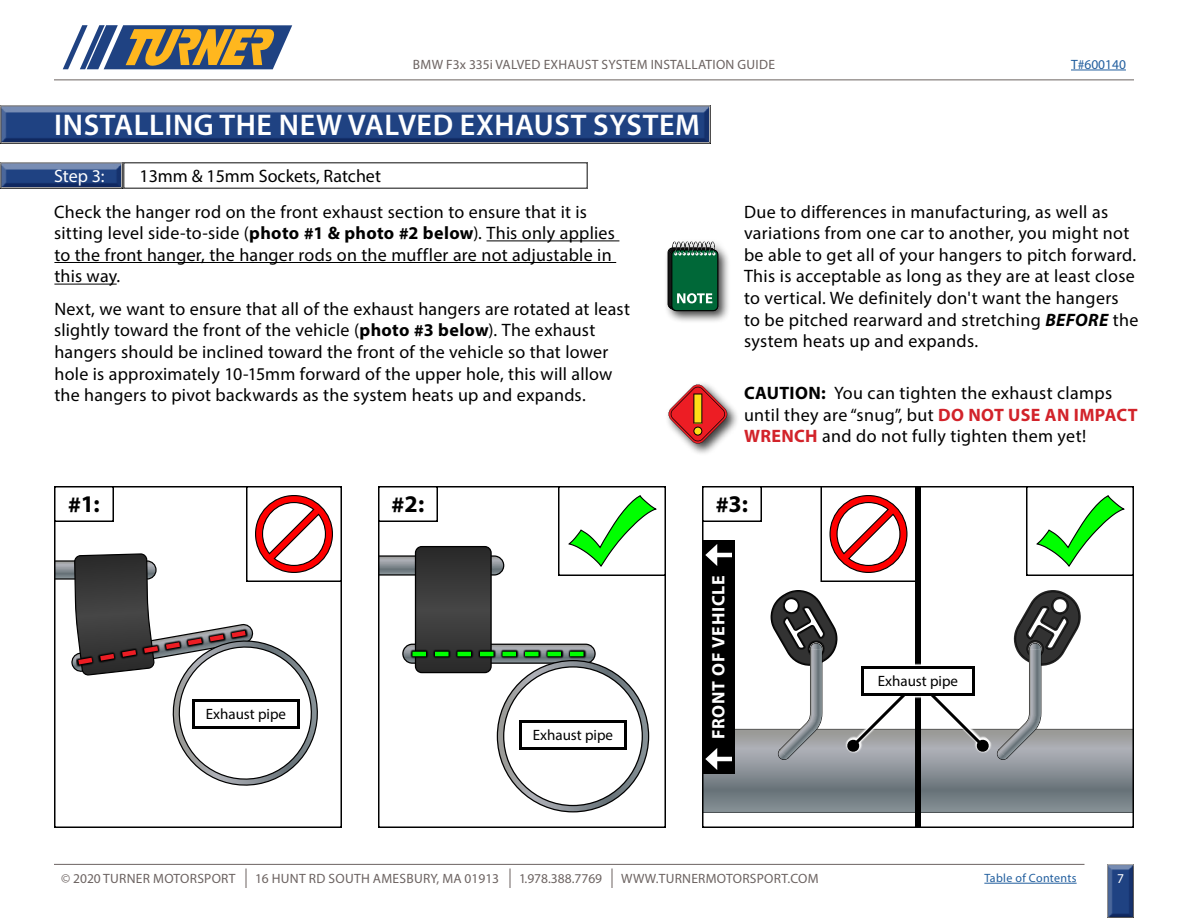
<style>
.page{position:relative;width:1188px;height:918px;background:#fff}
.page>*{position:absolute;margin:0;border:0;box-sizing:border-box;transform-origin:0 0}
.t1{font:600 30px "Myriad Pro";letter-spacing:.02em;color:#fff}
.t2{font:700 24px "Myriad Pro";color:#000}
.t3{font:18px/21.6px "Myriad Pro";letter-spacing:.015em;color:#000}
.t4{font:700 18px "Myriad Pro";letter-spacing:.04em;color:#fff}
.t5{font:18px "Myriad Pro";color:#fff}
.t6{font:15px "Myriad Pro";color:#000}
.t7{font:13.5px "Myriad Pro";letter-spacing:.02em;color:#6c6361}
.t8{font:13.5px "Myriad Pro";color:#6c6361}
.t9{font:13.5px "Myriad Pro";color:#215e9e}
.t10{font:13.5px "Myriad Pro";color:#fff}
.t11{font:12px "Myriad Pro";letter-spacing:.025em;color:#215e9e}
.s1{font-weight:700}
.s2{font-weight:700;font-style:italic}
.s3{font-weight:700;color:#d2232a}
</style>
<div class="page">
<hr style="left:54px;top:80px;width:1080px;height:1px;background:#6c6361">
<hr style="left:984px;top:883px;width:93px;height:1px;background:#215e9e">
<hr style="left:54px;top:864px;width:1030px;height:1px;background:#6c6361">
<svg style="left:612px;top:868px;width:1px;height:20px"></svg>
<svg style="left:246px;top:868px;width:1px;height:20px"></svg>
<svg style="left:510px;top:868px;width:1px;height:20px"></svg>
<svg style="left:63px;top:25px;width:229px;height:44px;background:#8f8875"></svg>
<div style="left:1101px;top:861px;width:39px;height:57px;background:#000;opacity:.75"></div>
<hr style="left:1071px;top:70px;width:55px;height:1px;background:#215e9e">
<div style="left:0;top:101px;width:719px;height:43px;background:#000;opacity:.75"></div>
<div style="left:0;top:158px;width:131px;height:31px;background:#000;opacity:.75"></div>
<div style="left:378px;top:486px;width:288px;height:342px;border:2px solid #000"></div>
<div style="left:54px;top:486px;width:288px;height:342px;border:2px solid #000"></div>
<hr style="left:487px;top:240px;width:132px;height:1px;background:#000">
<hr style="left:54px;top:262px;width:562px;height:1px;background:#000">
<hr style="left:54px;top:284px;width:63px;height:1px;background:#000">
<div style="left:54px;top:486px;width:60px;height:36px;border:2px solid #000"></div>
<div style="left:378px;top:486px;width:60px;height:36px;border:2px solid #000"></div>
<div style="left:246px;top:486px;width:96px;height:96px;border:2px solid #000"></div>
<div style="left:558px;top:486px;width:108px;height:90px;border:2px solid #000"></div>
<svg style="left:379px;top:494px;width:279px;height:319px"></svg>
<div style="left:520px;top:722px;width:106px;height:26px;background:#fff"></div>
<div style="left:519px;top:720px;width:108px;height:30px;border:3px solid #000"></div>
<svg style="left:55px;top:487px;width:279px;height:304px"></svg>
<div style="left:665px;top:380px;width:75px;height:76px;background:#000;opacity:.75"></div>
<svg style="left:668px;top:384px;width:60px;height:60px"></svg>
<svg style="left:705px;top:730px;width:210px;height:82px;background:#80888e"></svg>
<hr style="left:703px;top:729px;width:214px;height:1px;background:#000">
<hr style="left:703px;top:812px;width:214px;height:1px;background:#000">
<svg style="left:921px;top:730px;width:210px;height:82px;background:#828a8f"></svg>
<hr style="left:919px;top:729px;width:214px;height:1px;background:#000">
<hr style="left:919px;top:812px;width:214px;height:1px;background:#000">
<div style="left:918px;top:486px;width:216px;height:342px;border:2px solid #000"></div>
<div style="left:703px;top:566px;width:31px;height:182px;background:#000"></div>
<div style="left:702px;top:566px;width:33px;height:182px;border:2px solid #000"></div>
<div style="left:703px;top:541px;width:31px;height:28px;background:#000"></div>
<div style="left:702px;top:540px;width:33px;height:30px;border:2px solid #000"></div>
<hr style="left:713px;top:553px;width:19px;height:4px;background:#fff">
<svg style="left:705px;top:544px;width:12px;height:22px"></svg>
<div style="left:703px;top:745px;width:31px;height:28px;background:#000"></div>
<div style="left:702px;top:744px;width:33px;height:30px;border:2px solid #000"></div>
<hr style="left:713px;top:757px;width:19px;height:4px;background:#fff">
<svg style="left:705px;top:748px;width:12px;height:22px"></svg>
<div style="left:702px;top:486px;width:60px;height:36px;border:2px solid #000"></div>
<div style="left:664px;top:238px;width:67px;height:85px;background:#000;opacity:.75"></div>
<div style="left:668px;top:248px;width:47px;height:61px;border:1px solid #000;border-radius:5px"></div>
<div style="left:669px;top:248px;width:46px;height:61px;border:1px solid #000;border-radius:5px"></div>
<div style="left:670px;top:249px;width:46px;height:61px;border:1px solid #000;border-radius:5px"></div>
<div style="left:671px;top:250px;width:46px;height:61px;border:1px solid #000;border-radius:5px"></div>
<div style="left:672px;top:250px;width:46px;height:61px;background:#006838;border-radius:5px"></div>
<div style="left:672px;top:250px;width:46px;height:61px;border:1px solid #000;border-radius:5px"></div>
<svg style="left:677px;top:293px;width:35px;height:10px"></svg>
<svg style="left:672px;top:242px;width:43px;height:13px"></svg>
<div style="left:820px;top:486px;width:96px;height:96px;border:2px solid #000"></div>
<svg style="left:829px;top:495px;width:79px;height:78px"></svg>
<div style="left:1026px;top:486px;width:108px;height:90px;border:2px solid #000"></div>
<svg style="left:1036px;top:495px;width:89px;height:72px"></svg>
<div style="left:915px;top:486px;width:6px;height:342px;border:2px solid #000"></div>
<svg style="left:768px;top:588px;width:315px;height:172px"></svg>
<div style="left:862px;top:668px;width:112px;height:26px;background:#fff"></div>
<div style="left:861px;top:666px;width:114px;height:30px;border:3px solid #000"></div>
<p class="t7" style="left:413px;top:56px;width:364px">BMW F3x 335i VALVED EXHAUST SYSTEM INSTALLATION GUIDE</p>
<p class="t9" style="left:1071px;top:56px;width:56px">T#600140</p>
<h1 class="t1" style="left:54px;top:106px;width:647px">INSTALLING THE NEW VALVED EXHAUST SYSTEM</h1>
<p class="t5" style="left:54px;top:164px;width:52px">Step 3:</p>
<p class="t3" style="left:54px;top:200px;width:562px">Check the hanger rod on the front exhaust section to ensure that it is sitting level side-to-side (<span class="s1">photo #1 &amp; photo #2 below</span>). This only applies to the front hanger, the hanger rods on the muffler are not adjustable in this way.</p>
<p class="t3" style="left:54px;top:298px;width:577px">Next, we want to ensure that all of the exhaust hangers are rotated at least slightly toward the front of the vehicle (<span class="s1">photo #3 below</span>). The exhaust hangers should be inclined toward the front of the vehicle so that lower hole is approximately 10-15mm forward of the upper hole, this will allow the hangers to pivot backwards as the system heats up and expands.</p>
<p class="t3" style="left:139px;top:164px;width:243px">13mm &amp; 15mm Sockets, Ratchet</p>
<p class="t3" style="left:744px;top:200px;width:396px">Due to differences in manufacturing, as well as variations from one car to another, you might not be able to get all of your hangers to pitch forward.<br>This is acceptable as long as they are at least close to vertical. We definitely don't want the hangers to be pitched rearward and stretching <span class="s2">BEFORE</span> the system heats up and expands.</p>
<p class="t3" style="left:744px;top:382px;width:395px"><span class="s1">CAUTION:</span> You can tighten the exhaust clamps until they are “snug”, but <span class="s3">DO NOT USE AN IMPACT<br>WRENCH</span> and do not fully tighten them yet!</p>
<h2 class="t2" style="left:68px;top:488px;width:33px">#1:</h2>
<h2 class="t2" style="left:391px;top:488px;width:35px">#2:</h2>
<h2 class="t2" style="left:715px;top:488px;width:34px">#3:</h2>
<p class="t6" style="left:206px;top:705px;width:82px">Exhaust pipe</p>
<p class="t6" style="left:533px;top:726px;width:82px">Exhaust pipe</p>
<p class="t4" style="left:707px;top:739px;width:165px;rotate:-90deg">FRONT OF VEHICLE</p>
<p class="t6" style="left:878px;top:672px;width:82px">Exhaust pipe</p>
<p class="t7" style="left:61px;top:870px;width:176px">© 2020 TURNER MOTORSPORT</p>
<p class="t7" style="left:255px;top:870px;width:246px">16 HUNT RD SOUTH AMESBURY, MA 01913</p>
<p class="t8" style="left:519px;top:870px;width:85px">1.978.388.7769</p>
<p class="t7" style="left:621px;top:870px;width:199px">WWW.TURNERMOTORSPORT.COM</p>
<p class="t11" style="left:984px;top:871px;width:94px">Table of Contents</p>
<p class="t10" style="left:1117px;top:870px;width:8px">7</p>
</div>
